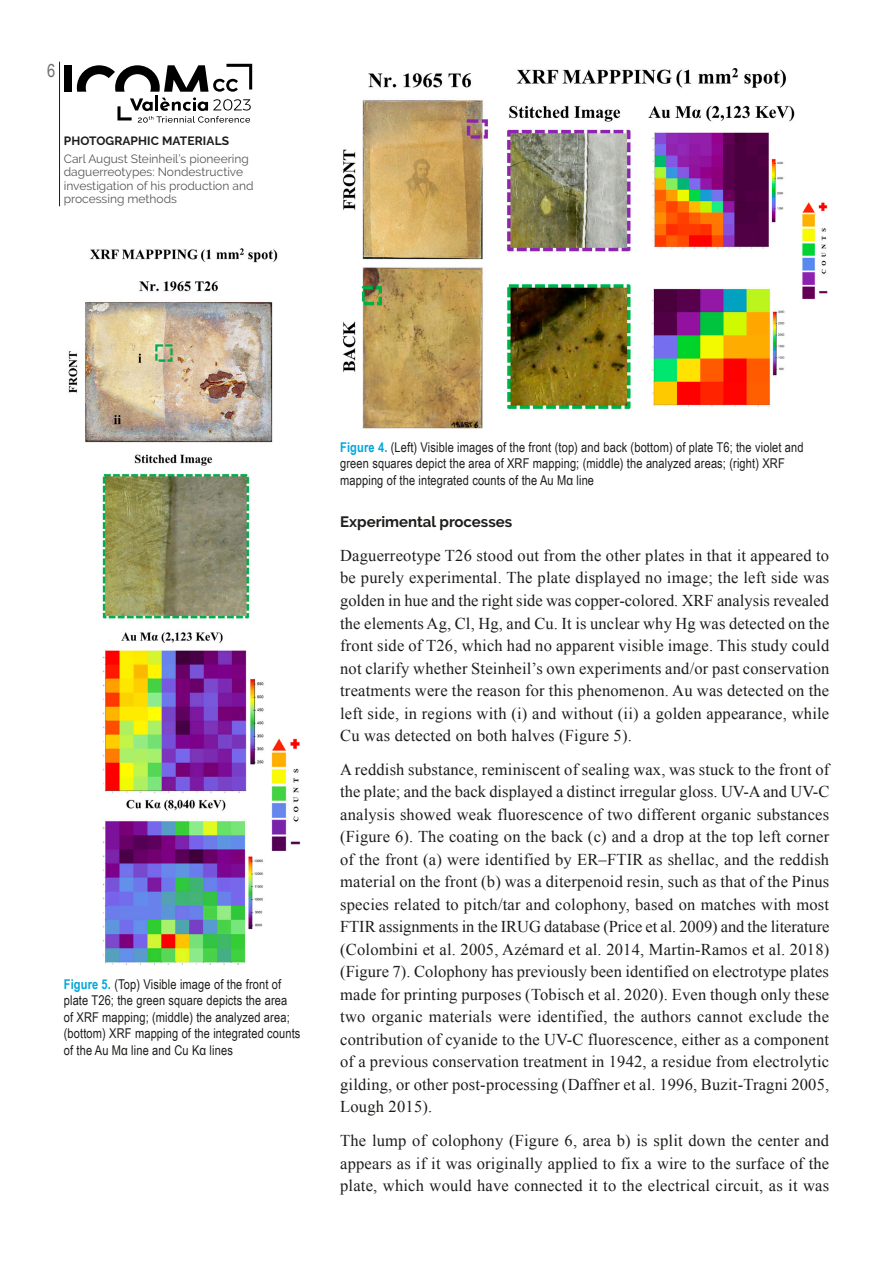
<style>
.page{position:relative;width:893px;height:1263px;background:#fff}
.page>*{position:absolute;margin:0;border:0;box-sizing:border-box;transform-origin:0 0}
.t1{font:18px "Arial Narrow";color:#70706f}
.Tex-Corpo{font:16.5px/22.5px "Times New Roman";letter-spacing:.01em;color:#1d1d1b;text-align:justify}
.Tit-Sub{font:700 15px "Raleway";color:#1d1d1b}
.Legenda-Imagem{font:13.5px/16.5px "Arial Narrow";letter-spacing:.01em;color:#1d1d1b}
.t2{font:12px/13.5px "Raleway";color:#575756}
.t3{font:700 12px "Raleway";letter-spacing:.01em;color:#1d1d1b}
.s1{font-weight:700;color:#00a5dc}
</style>
<div class="page">
<hr style="left:59px;top:62px;width:1px;height:144px;background:#1d1d1b">
<div style="left:64px;top:65px;width:8px;height:27px;background:#000"></div>
<svg style="left:77px;top:64px;width:175px;height:59px"></svg>
<img style="left:68px;top:248px;width:233px;height:717px">
<img style="left:342px;top:68px;width:486px;height:361px">
<p class="t1" style="left:47px;top:57px;width:10px">6</p>
<p class="t3" style="left:64px;top:134px;width:167px">PHOTOGRAPHIC MATERIALS</p>
<p class="t2" style="left:64px;top:152px;width:191px">Carl August Steinheil’s pioneering daguerreotypes: Nondestructive investigation of his production and processing methods</p>
<p class="Legenda-Imagem" style="left:64px;top:975px;width:238px"><span class="s1">Figure 5.</span> (Top) Visible image of the front of plate T26; the green square depicts the area<br>of XRF mapping; (middle) the analyzed area; (bottom) XRF mapping of the integrated counts of the Au Mα line and Cu Kα lines</p>
<p class="Legenda-Imagem" style="left:340px;top:438px;width:465px"><span class="s1">Figure 4.</span> (Left) Visible images of the front (top) and back (bottom) of plate T6; the violet and green squares depict the area of XRF mapping; (middle) the analyzed areas; (right) XRF mapping of the integrated counts of the Au Mα line</p>
<p class="Tit-Sub" style="left:340px;top:513px;width:174px">Experimental processes</p>
<p class="Tex-Corpo" style="left:340px;top:544px;width:491px">Daguerreotype T26 stood out from the other plates in that it appeared to be purely experimental. The plate displayed no image; the left side was golden in hue and the right side was copper-colored. XRF analysis revealed the elements Ag, Cl, Hg, and Cu. It is unclear why Hg was detected on the front side of T26, which had no apparent visible image. This study could not clarify whether Steinheil’s own experiments and/or past conservation treatments were the reason for this phenomenon. Au was detected on the left side, in regions with (i) and without (ii) a golden appearance, while Cu was detected on both halves (Figure 5).</p>
<p class="Tex-Corpo" style="left:340px;top:758px;width:491px">A reddish substance, reminiscent of sealing wax, was stuck to the front of the plate; and the back displayed a distinct irregular gloss. UV-A and UV-C analysis showed weak fluorescence of two different organic substances (Figure 6). The coating on the back (c) and a drop at the top left corner of the front (a) were identified by ER–FTIR as shellac, and the reddish material on the front (b) was a diterpenoid resin, such as that of the Pinus species related to pitch/tar and colophony, based on matches with most FTIR assignments in the IRUG database (Price et al. 2009) and the literature (Colombini et al. 2005, Azémard et al. 2014, Martin-Ramos et al. 2018) (Figure 7). Colophony has previously been identified on electrotype plates made for printing purposes (Tobisch et al. 2020). Even though only these two organic materials were identified, the authors cannot exclude the contribution of cyanide to the UV-C fluorescence, either as a component of a previous conservation treatment in 1942, a residue from electrolytic gilding, or other post-processing (Daffner et al. 1996, Buzit-Tragni 2005, Lough 2015).</p>
<p class="Tex-Corpo" style="left:340px;top:1129px;width:491px">The lump of colophony (Figure 6, area b) is split down the center and appears as if it was originally applied to fix a wire to the surface of the plate, which would have connected it to the electrical circuit, as it was</p>
</div>
